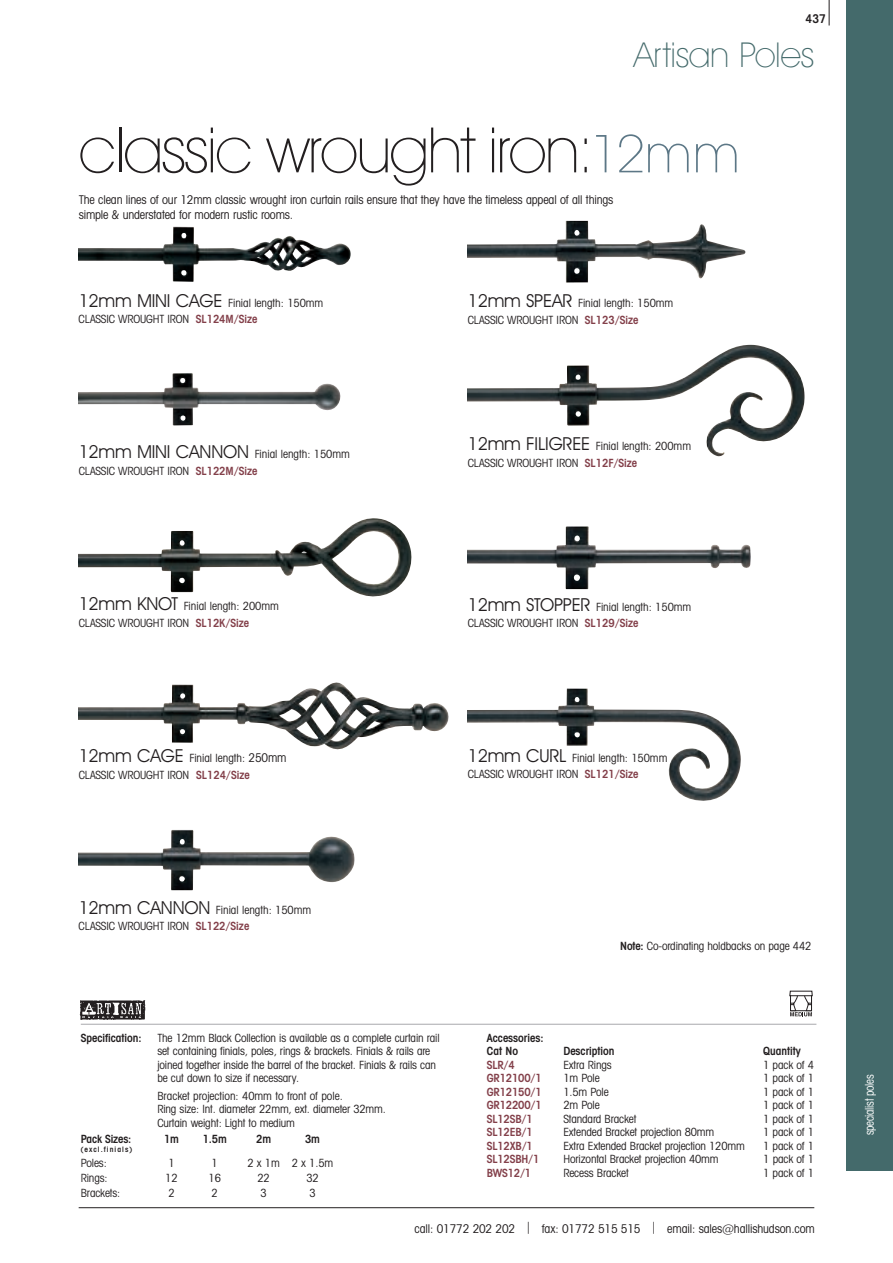
<style>
.page{position:relative;width:893px;height:1263px;background:#fff}
.page>*{position:absolute;margin:0;border:0;box-sizing:border-box;transform-origin:0 0}
.t1{font:200 63px "Avant Garde IT Cby BT";letter-spacing:-.03em;color:#231f20}
.t2{font:200 34.5px "Avant Garde IT Cby BT";letter-spacing:-.01em;color:#446a6b}
.t3{font:condensed 12px/15px "Avant Garde IT Cby BT";letter-spacing:-.01em;color:#231f20}
.t4{font:condensed 12px "Avant Garde IT Cby BT";letter-spacing:-.02em;color:#fff;scale:.9 1}
.t5{font:600 condensed 12px "Avant Garde IT Cby BT";color:#231f20}
.t6{font:condensed 11.25px/16.5px "Avant Garde IT Cby BT";letter-spacing:-.01em;color:#231f20}
.t7{font:600 condensed 11.25px "Avant Garde IT Cby BT";letter-spacing:-.01em;color:#83404a}
.t8{font:600 condensed 11.25px/13.5px "Avant Garde IT Cby BT";color:#231f20}
.t9{font:condensed 11.25px "Avant Garde IT Cby BT";letter-spacing:.28em;color:#231f20}
.t10{font:600 condensed 7.5px "Avant Garde IT Cby BT";letter-spacing:.14em;color:#231f20}
.s1{font-size:52.5px;color:#5c7786}
.s2{font-stretch:normal;font-size:18px}
.s3{font-weight:600;color:#83404a}
.s4{font-size:12px}
.s5{font-weight:600}
</style>
<div class="page">
<svg style="left:829px;top:0;width:1px;height:26px"></svg>
<hr style="left:79px;top:1207px;width:735px;height:1px;background:#231f20">
<img style="left:79px;top:830px;width:275px;height:60px">
<img style="left:79px;top:518px;width:332px;height:78px">
<img style="left:79px;top:682px;width:370px;height:67px">
<img style="left:468px;top:221px;width:277px;height:62px">
<img style="left:468px;top:345px;width:337px;height:111px">
<img style="left:468px;top:526px;width:283px;height:63px">
<img style="left:468px;top:688px;width:273px;height:113px">
<img style="left:79px;top:227px;width:272px;height:55px">
<img style="left:79px;top:373px;width:261px;height:52px">
<svg style="left:789px;top:991px;width:24px;height:25px"></svg>
<hr style="left:81px;top:1024px;width:735px;height:1px;background:#a8a9ad">
<img style="left:80px;top:1000px;width:65px;height:20px">
<div style="left:846px;top:0;width:47px;height:1170px;background:#446a6b"></div>
<p class="t5" style="left:806px;top:15px;width:22px">437</p>
<h2 class="t2" style="left:634px;top:43px;width:182px">Artisan Poles</h2>
<h1 class="t1" style="left:79px;top:128px;width:662px">classic wrought iron:<span class="s1">12mm</span></h1>
<p class="t3" style="left:79px;top:194px;width:536px">The clean lines of our 12mm classic wrought iron curtain rails ensure that they have the timeless appeal of all things simple &amp; understated for modern rustic rooms.</p>
<p class="t6" style="left:79px;top:295px;width:246px"><span class="s2">12mm MINI CAGE</span> Finial length: 150mm<br>CLASSIC WROUGHT IRON <span class="s3">SL124M/Size</span></p>
<p class="t6" style="left:468px;top:296px;width:207px"><span class="s2">12mm SPEAR</span> Finial length: 150mm<br>CLASSIC WROUGHT IRON <span class="s3">SL123/Size</span></p>
<p class="t6" style="left:79px;top:447px;width:273px"><span class="s2">12mm MINI CANNON</span> Finial length: 150mm<br>CLASSIC WROUGHT IRON <span class="s3">SL122M/Size</span></p>
<p class="t6" style="left:468px;top:439px;width:225px"><span class="s2">12mm FILIGREE</span> Finial length: 200mm<br>CLASSIC WROUGHT IRON <span class="s3">SL12F/Size</span></p>
<p class="t6" style="left:79px;top:599px;width:202px"><span class="s2">12mm KNOT</span> Finial length: 200mm<br>CLASSIC WROUGHT IRON <span class="s3">SL12K/Size</span></p>
<p class="t6" style="left:468px;top:599px;width:225px"><span class="s2">12mm STOPPER</span> Finial length: 150mm<br>CLASSIC WROUGHT IRON <span class="s3">SL129/Size</span></p>
<p class="t6" style="left:79px;top:751px;width:209px"><span class="s2">12mm CAGE</span> Finial length: <span class="s4">250mm<br></span>CLASSIC WROUGHT IRON <span class="s3">SL124/Size</span></p>
<p class="t6" style="left:468px;top:750px;width:201px"><span class="s2">12mm CURL</span> Finial length: 150mm<br>CLASSIC WROUGHT IRON <span class="s3">SL121/Size</span></p>
<p class="t6" style="left:79px;top:902px;width:234px"><span class="s2">12mm CANNON</span> Finial length: 150mm<br>CLASSIC WROUGHT IRON <span class="s3">SL122/Size</span></p>
<p class="t8" style="left:81px;top:1032px;width:62px">Specification:</p>
<p class="t6" style="left:157px;top:1032px;width:284px;line-height:13.5px">The 12mm Black Collection is available as a complete curtain rail set containing finials, poles, rings &amp; brackets. Finials &amp; rails are joined together inside the barrel of the bracket. Finials &amp; rails can be cut down to size if necessary.</p>
<p class="t6" style="left:157px;top:1090px;width:230px;line-height:13.5px">Bracket projection: 40mm to front of pole.<br>Ring size: Int. diameter 22mm, ext. diameter 32mm.<br>Curtain weight: Light to medium</p>
<p class="t8" style="left:81px;top:1133px;width:52px">Pack Sizes:</p>
<p class="t8" style="left:164px;top:1133px;width:16px">1m</p>
<p class="t8" style="left:203px;top:1133px;width:26px">1.5m</p>
<p class="t8" style="left:256px;top:1133px;width:16px">2m</p>
<p class="t8" style="left:305px;top:1133px;width:16px">3m</p>
<p class="t10" style="left:81px;top:1147px;width:53px">(excl.finials)</p>
<p class="t6" style="left:81px;top:1156px;width:28px">Poles:</p>
<p class="t6" style="left:168px;top:1156px;width:8px">1</p>
<p class="t6" style="left:212px;top:1156px;width:8px">1</p>
<p class="t9" style="left:248px;top:1159px;width:87px">2x1m 2x1.5m</p>
<p class="t6" style="left:81px;top:1171px;width:28px">Rings:</p>
<p class="t6" style="left:165px;top:1171px;width:14px">12</p>
<p class="t6" style="left:209px;top:1171px;width:14px">16</p>
<p class="t6" style="left:258px;top:1171px;width:14px">22</p>
<p class="t6" style="left:306px;top:1171px;width:14px">32</p>
<p class="t6" style="left:81px;top:1186px;width:41px">Brackets:</p>
<p class="t6" style="left:168px;top:1186px;width:8px">2</p>
<p class="t6" style="left:212px;top:1186px;width:8px">2</p>
<p class="t6" style="left:261px;top:1186px;width:8px">3</p>
<p class="t6" style="left:309px;top:1186px;width:8px">3</p>
<p class="t6" style="left:620px;top:939px;width:193px"><span class="s5">Note:</span> Co-ordinating holdbacks on page 442</p>
<p class="t8" style="left:487px;top:1032px;width:58px">Accessories:<br>Cat No</p>
<p class="t8" style="left:563px;top:1045px;width:53px">Description</p>
<p class="t8" style="left:763px;top:1045px;width:39px">Quantity</p>
<p class="t7" style="left:487px;top:1060px;width:29px">SLR/4</p>
<p class="t6" style="left:563px;top:1057px;width:50px">Extra Rings</p>
<p class="t6" style="left:763px;top:1057px;width:52px">1 pack of 4</p>
<p class="t7" style="left:487px;top:1074px;width:56px">GR12100/1</p>
<p class="t6" style="left:563px;top:1071px;width:38px">1m Pole</p>
<p class="t6" style="left:763px;top:1071px;width:52px">1 pack of 1</p>
<p class="t7" style="left:487px;top:1087px;width:56px">GR12150/1</p>
<p class="t6" style="left:563px;top:1084px;width:47px">1.5m Pole</p>
<p class="t6" style="left:763px;top:1084px;width:52px">1 pack of 1</p>
<p class="t7" style="left:487px;top:1101px;width:56px">GR12200/1</p>
<p class="t6" style="left:563px;top:1098px;width:38px">2m Pole</p>
<p class="t6" style="left:763px;top:1098px;width:52px">1 pack of 1</p>
<p class="t7" style="left:487px;top:1114px;width:47px">SL12SB/1</p>
<p class="t6" style="left:563px;top:1111px;width:74px">Standard Bracket</p>
<p class="t6" style="left:763px;top:1111px;width:52px">1 pack of 1</p>
<p class="t7" style="left:487px;top:1128px;width:47px">SL12EB/1</p>
<p class="t6" style="left:563px;top:1125px;width:152px">Extended Bracket projection 80mm</p>
<p class="t6" style="left:763px;top:1125px;width:52px">1 pack of 1</p>
<p class="t7" style="left:487px;top:1141px;width:48px">SL12XB/1</p>
<p class="t6" style="left:563px;top:1138px;width:183px">Extra Extended Bracket projection 120mm</p>
<p class="t6" style="left:763px;top:1138px;width:52px">1 pack of 1</p>
<p class="t7" style="left:487px;top:1155px;width:54px">SL12SBH/1</p>
<p class="t6" style="left:563px;top:1152px;width:157px">Horizontal Bracket projection 40mm</p>
<p class="t6" style="left:763px;top:1152px;width:52px">1 pack of 1</p>
<p class="t7" style="left:487px;top:1168px;width:46px">BWS12/1</p>
<p class="t6" style="left:563px;top:1165px;width:67px">Recess Bracket</p>
<p class="t6" style="left:763px;top:1165px;width:52px">1 pack of 1</p>
<p class="t3" style="left:415px;top:1222px;width:402px">call: 01772 202 202 | fax: 01772 515 515 | email: sales@hallishudson.com</p>
<p class="t4" style="left:865px;top:1135px;width:69px;rotate:-90deg">specialist poles</p>
</div>
